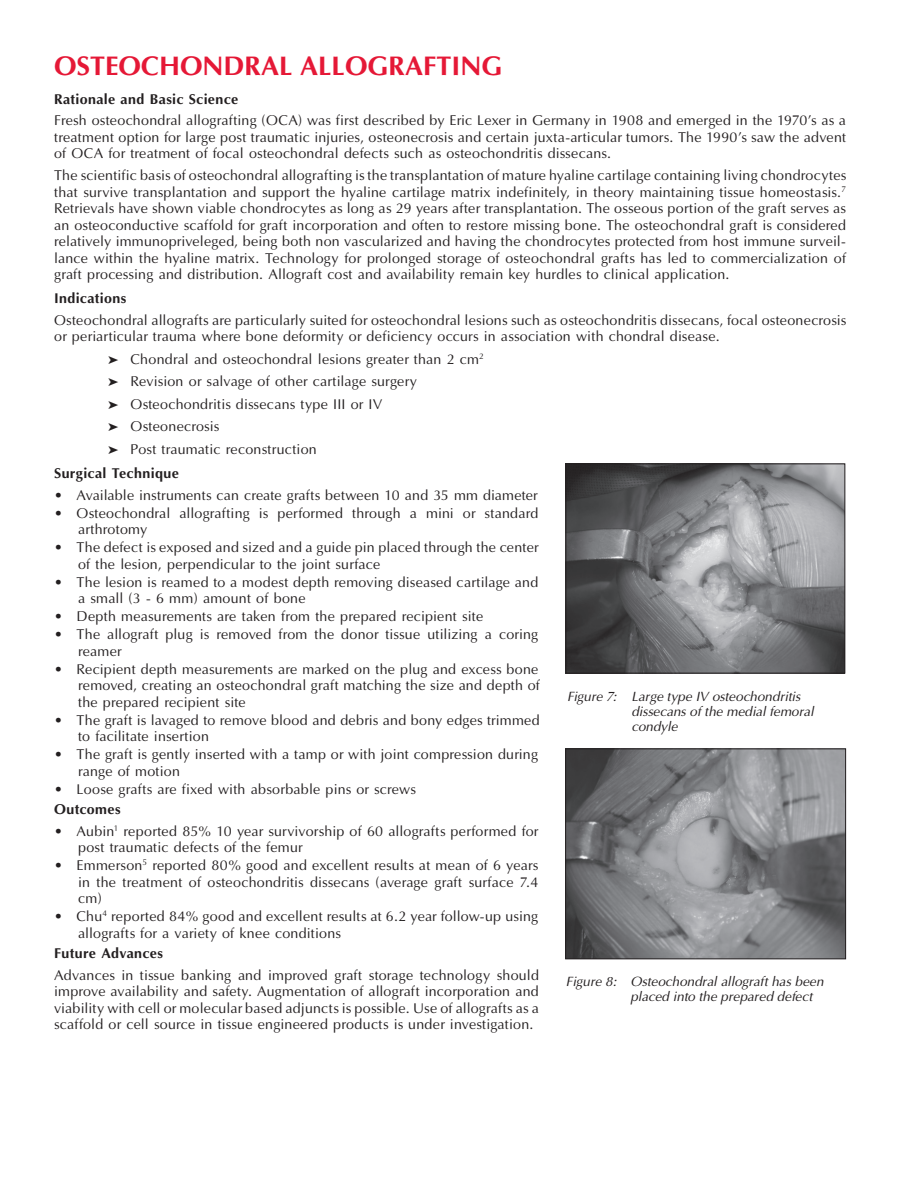
<style>
.page{position:relative;width:918px;height:1188px;background:#fff}
.page>*{position:absolute;margin:0;border:0;box-sizing:border-box;transform-origin:0 0}
.t1{font:700 27px "Ottawa";color:#e51836}
.t2{font:14.25px/16.5px "Ottawa";letter-spacing:.02em;color:#231f20}
.t3{font:700 14.25px "Ottawa";letter-spacing:.025em;color:#231f20}
.t4{font:italic 13.5px/15px "Ottawa";letter-spacing:-.005em;color:#231f20}
</style>
<div class="page">
<img style="left:568px;top:466px;width:275px;height:206px">
<div style="left:566px;top:464px;width:279px;height:210px;border:1px solid #231f20"></div>
<img style="left:567px;top:750px;width:277px;height:207px">
<div style="left:565px;top:748px;width:281px;height:211px;border:1px solid #231f20"></div>
<h1 class="t1" style="left:54px;top:55px;width:450px">OSTEOCHONDRAL ALLOGRAFTING</h1>
<p class="t3" style="left:54px;top:93px;width:186px">Rationale and Basic Science</p>
<p class="t2" style="left:54px;top:114px;width:794px;text-align:justify">Fresh osteochondral allografting (OCA) was first described by Eric Lexer in Germany in 1908 and emerged in the 1970’s as a treatment option for large post traumatic injuries, osteonecrosis and certain juxta-articular tumors. The 1990’s saw the advent of OCA for treatment of focal osteochondral defects such as osteochondritis dissecans.</p>
<p class="t2" style="left:54px;top:169px;width:793px;text-align:justify">The scientific basis of osteochondral allografting is the transplantation of mature hyaline cartilage containing living chondrocytes that survive transplantation and support the hyaline cartilage matrix indefinitely, in theory maintaining tissue homeostasis.<sup>7<br></sup>Retrievals have shown viable chondrocytes as long as 29 years after transplantation. The osseous portion of the graft serves as an osteoconductive scaffold for graft incorporation and often to restore missing bone. The osteochondral graft is considered relatively immunopriveleged, being both non vascularized and having the chondrocytes protected from host immune surveil&shy;lance within the hyaline matrix. Technology for prolonged storage of osteochondral grafts has led to commercialization of graft processing and distribution. Allograft cost and availability remain key hurdles to clinical application.</p>
<p class="t3" style="left:54px;top:292px;width:74px">Indications</p>
<p class="t2" style="left:54px;top:313px;width:793px">Osteochondral allografts are particularly suited for osteochondral lesions such as osteochondritis dissecans, focal osteonecrosis or periarticular trauma where bone deformity or deficiency occurs in association with chondral disease.</p>
<p class="t2" style="left:108px;top:349px;width:377px;line-height:22.5px">➤ Chondral and osteochondral lesions greater than 2 cm<sup>2 </sup>➤ Revision or salvage of other cartilage surgery<br>➤ Osteochondritis dissecans type III or IV<br>➤ Osteonecrosis<br>➤ Post traumatic reconstruction</p>
<p class="t3" style="left:54px;top:467px;width:126px">Surgical Technique</p>
<p class="t2" style="left:54px;top:488px;width:485px">• Available instruments can create grafts between 10 and 35 mm diameter</p>
<p class="t2" style="left:78px;top:506px;width:462px;text-indent:-24px">• Osteochondral allografting is performed through a mini or standard arthrotomy</p>
<p class="t2" style="left:78px;top:541px;width:462px;text-indent:-24px">• The defect is exposed and sized and a guide pin placed through the center of the lesion, perpendicular to the joint surface</p>
<p class="t2" style="left:78px;top:575px;width:462px;text-indent:-24px">• The lesion is reamed to a modest depth removing diseased cartilage and a small (3 - 6 mm) amount of bone</p>
<p class="t2" style="left:54px;top:610px;width:431px">• Depth measurements are taken from the prepared recipient site</p>
<p class="t2" style="left:78px;top:628px;width:462px;text-indent:-24px">• The allograft plug is removed from the donor tissue utilizing a coring reamer</p>
<p class="t2" style="left:78px;top:662px;width:463px;text-align:justify;text-indent:-24px">• Recipient depth measurements are marked on the plug and excess bone removed, creating an osteochondral graft matching the size and depth of the prepared recipient site</p>
<p class="t2" style="left:78px;top:713px;width:463px;text-indent:-24px">• The graft is lavaged to remove blood and debris and bony edges trimmed to facilitate insertion</p>
<p class="t2" style="left:78px;top:748px;width:462px;text-indent:-24px">• The graft is gently inserted with a tamp or with joint compression during range of motion</p>
<p class="t2" style="left:54px;top:782px;width:363px">• Loose grafts are fixed with absorbable pins or screws</p>
<p class="t3" style="left:54px;top:803px;width:68px">Outcomes</p>
<p class="t2" style="left:78px;top:824px;width:462px;text-indent:-24px">• Aubin<sup>1</sup> reported 85% 10 year survivorship of 60 allografts performed for post traumatic defects of the femur</p>
<p class="t2" style="left:78px;top:859px;width:462px;text-align:justify;text-indent:-24px">• Emmerson<sup>5</sup> reported 80% good and excellent results at mean of 6 years in the treatment of osteochondritis dissecans (average graft surface 7.4 cm)</p>
<p class="t2" style="left:78px;top:910px;width:462px;text-indent:-24px">• Chu<sup>4</sup> reported 84% good and excellent results at 6.2 year follow-up using allografts for a variety of knee conditions</p>
<p class="t3" style="left:54px;top:947px;width:110px">Future Advances</p>
<p class="t2" style="left:54px;top:968px;width:486px;text-align:justify">Advances in tissue banking and improved graft storage technology should improve availability and safety. Augmentation of allograft incorporation and viability with cell or molecular based adjuncts is possible. Use of allografts as a scaffold or cell source in tissue engineered products is under investigation.</p>
<p class="t4" style="left:632px;top:691px;width:184px;text-indent:-65px">Figure 7: Large type IV osteochondritis dissecans of the medial femoral condyle</p>
<p class="t4" style="left:630px;top:976px;width:195px;text-indent:-65px">Figure 8: Osteochondral allograft has been placed into the prepared defect</p>
</div>
